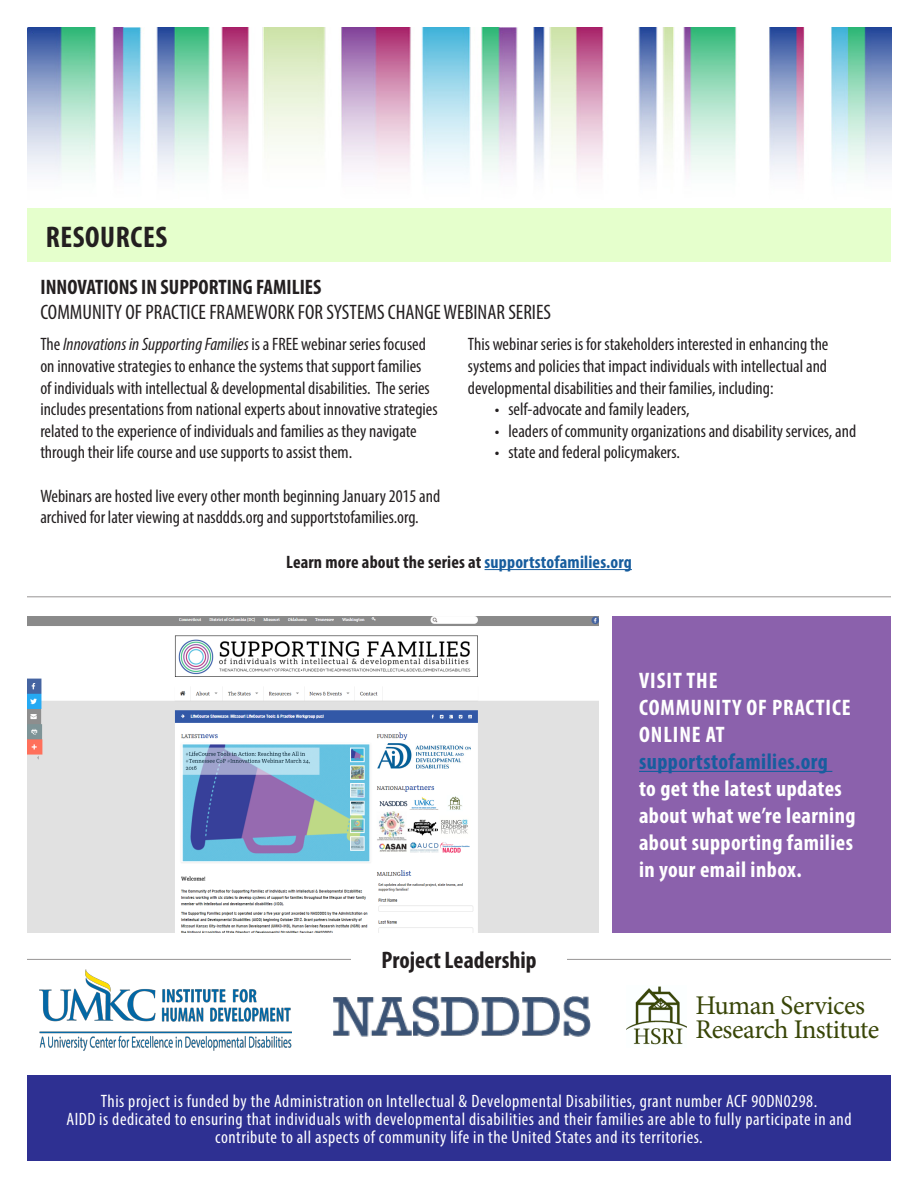
<style>
.page{position:relative;width:918px;height:1188px;background:#fff}
.page>*{position:absolute;margin:0;border:0;box-sizing:border-box;transform-origin:0 0}
.t1{font:700 condensed 30px "Myriad Pro";letter-spacing:.02em;color:#231f20}
.t2{font:27px "Minion Pro";letter-spacing:-.02em;color:#394608}
.t3{font:700 condensed 24px "Myriad Pro";color:#231f20}
.t4{font:700 condensed 22.5px/27px "Myriad Pro";letter-spacing:.02em;color:#fff}
.t5{font:700 condensed 22.5px/27px "Myriad Pro";letter-spacing:.04em;color:#fff}
.t6{font:700 condensed 22.5px "Myriad Pro";letter-spacing:.02em;color:#175d9e}
.t7{font:condensed 21px "Myriad Pro";color:#231f20}
.t8{font:700 condensed 21px "Myriad Pro";color:#231f20}
.t9{font:condensed 18px/21.6px "Myriad Pro";color:#231f20}
.t10{font:condensed 18px "Myriad Pro";letter-spacing:.03em;color:#fff}
.t11{font:700 condensed 18px "Myriad Pro";letter-spacing:.01em;color:#231f20}
.s1{font-style:italic}
.s2{color:#175d9e}
</style>
<div class="page">
<div style="left:27px;top:208px;width:864px;height:54px;background:#e5ffcc"></div>
<img style="left:27px;top:27px;width:864px;height:147px">
<div style="left:27px;top:1076px;width:864px;height:85px;background:#2e3092"></div>
<hr style="left:27px;top:959px;width:864px;height:1px;background:#979595">
<img style="left:334px;top:996px;width:256px;height:41px">
<img style="left:39px;top:970px;width:252px;height:81px">
<img style="left:626px;top:986px;width:60px;height:59px">
<div style="left:351px;top:950px;width:216px;height:18px;background:#fff"></div>
<div style="left:612px;top:616px;width:279px;height:316px;background:#8b61ac"></div>
<hr style="left:639px;top:771px;width:193px;height:1px;background:#175d9e">
<img style="left:27px;top:616px;width:571px;height:316px">
<hr style="left:485px;top:569px;width:147px;height:1px;background:#175d9e">
<hr style="left:27px;top:597px;width:864px;height:1px;background:#979595">
<p class="t1" style="left:46px;top:218px;width:123px">RESOURCES</p>
<p class="t8" style="left:40px;top:274px;width:282px">INNOVATIONS IN SUPPORTING FAMILIES</p>
<p class="t7" style="left:40px;top:300px;width:512px">COMMUNITY OF PRACTICE FRAMEWORK FOR SYSTEMS CHANGE WEBINAR SERIES</p>
<p class="t9" style="left:40px;top:333px;width:399px">The <span class="s1">Innovations in Supporting Families</span> is a FREE webinar series focused on innovative strategies to enhance the systems that support families<br>of individuals with intellectual &amp; developmental disabilities. The series includes presentations from national experts about innovative strategies related to the experience of individuals and families as they navigate through their life course and use supports to assist them.</p>
<p class="t9" style="left:40px;top:485px;width:401px">Webinars are hosted live every other month beginning January 2015 and archived for later viewing at nasddds.org and supportstofamilies.org.</p>
<p class="t9" style="left:468px;top:333px;width:362px">This webinar series is for stakeholders interested in enhancing the</p>
<p class="t9" style="left:468px;top:355px;width:361px">systems and policies that impact individuals with intellectual and developmental disabilities and their families, including:</p>
<p class="t9" style="left:495px;top:398px;width:196px">• self-advocate and family leaders,</p>
<p class="t9" style="left:495px;top:420px;width:363px">• leaders of community organizations and disability services, and</p>
<p class="t9" style="left:495px;top:441px;width:186px">• state and federal policymakers.</p>
<p class="t11" style="left:286px;top:551px;width:347px">Learn more about the series at <span class="s2">supportstofamilies.org</span></p>
<p class="t3" style="left:381px;top:945px;width:157px">Project Leadership</p>
<p class="t5" style="left:639px;top:667px;width:80px">VISIT THE</p>
<p class="t5" style="left:639px;top:694px;width:213px">COMMUNITY OF PRACTICE<br>ONLINE AT</p>
<p class="t6" style="left:639px;top:748px;width:190px">supportstofamilies.org</p>
<p class="t4" style="left:639px;top:775px;width:218px">to get the latest updates about what we’re learning about supporting families in your email inbox.</p>
<p class="t2" style="left:695px;top:987px;width:171px">Human Services</p>
<p class="t2" style="left:695px;top:1011px;width:185px">Research Institute</p>
<p class="t10" style="left:101px;top:1090px;width:718px">This project is funded by the Administration on Intellectual &amp; Developmental Disabilities, grant number ACF 90DN0298.</p>
<p class="t10" style="left:66px;top:1108px;width:787px">AIDD is dedicated to ensuring that individuals with developmental disabilities and their families are able to fully participate in and</p>
<p class="t10" style="left:215px;top:1126px;width:489px">contribute to all aspects of community life in the United States and its territories.</p>
</div>
